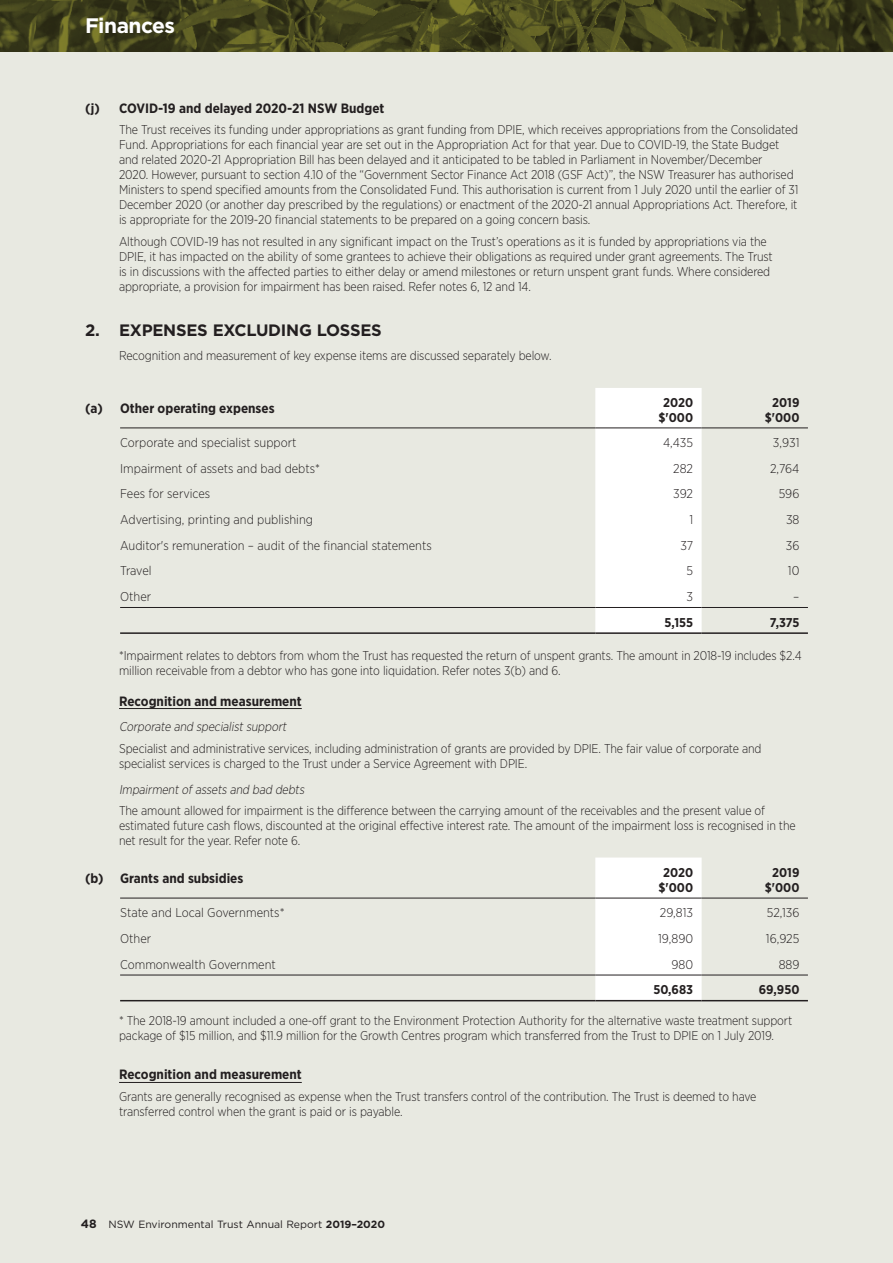
<style>
.page{position:relative;width:893px;height:1263px;background:#e8e9e1}
.page>*{position:absolute;margin:0;border:0;box-sizing:border-box;transform-origin:0 0}
.t1{font:700 21px "Gotham";letter-spacing:-.025em;color:#fff}
.Notes_head1{font:700 16.5px "Gotham";letter-spacing:-.015em;color:#231f20}
.Notes_head2{font:700 13.5px "Gotham Narrow";color:#231f20}
.Notes_text_indent{font:300 12.75px/15px "Gotham Narrow";letter-spacing:-.01em;color:#231f20}
.Financials_text_left{font:300 12.75px "Gotham Narrow";color:#231f20}
.Financials_text_righ{font:300 12.75px "Gotham Narrow";color:#231f20}
.Financials_bold_righ{font:700 12.75px/15px "Gotham Narrow";color:#231f20;text-align:center}
.Notes_head_3{font:italic 300 12.75px "Gotham Narrow";color:#231f20}
.t2{font:10.5px "Gotham";color:#231f20}
.s1{font-weight:700;font-size:12px}
.s2{font-weight:700}
</style>
<div class="page">
<svg style="left:0;top:1px;width:893px;height:51px;background:#42431c"></svg>
<hr style="left:119px;top:708px;width:183px;height:1px;background:#231f20">
<hr style="left:119px;top:1082px;width:183px;height:1px;background:#231f20">
<div style="left:595px;top:388px;width:107px;height:244px;background:#fff"></div>
<hr style="left:595px;top:427px;width:107px;height:1px;background:#231f20">
<hr style="left:120px;top:607px;width:475px;height:1px;background:#231f20">
<hr style="left:595px;top:607px;width:107px;height:1px;background:#231f20">
<hr style="left:702px;top:607px;width:106px;height:1px;background:#231f20">
<hr style="left:120px;top:632px;width:475px;height:2px;background:#231f20">
<hr style="left:595px;top:632px;width:107px;height:2px;background:#231f20">
<hr style="left:702px;top:632px;width:106px;height:2px;background:#231f20">
<hr style="left:120px;top:427px;width:475px;height:1px;background:#231f20">
<hr style="left:702px;top:427px;width:106px;height:1px;background:#231f20">
<div style="left:595px;top:857px;width:107px;height:143px;background:#fff"></div>
<hr style="left:595px;top:898px;width:107px;height:1px;background:#231f20">
<hr style="left:702px;top:898px;width:106px;height:1px;background:#231f20">
<hr style="left:120px;top:898px;width:475px;height:1px;background:#231f20">
<hr style="left:120px;top:975px;width:475px;height:1px;background:#231f20">
<hr style="left:595px;top:975px;width:107px;height:1px;background:#231f20">
<hr style="left:702px;top:975px;width:106px;height:1px;background:#231f20">
<hr style="left:120px;top:1000px;width:475px;height:1px;background:#231f20">
<hr style="left:595px;top:1000px;width:107px;height:1px;background:#231f20">
<hr style="left:702px;top:1000px;width:106px;height:1px;background:#231f20">
<h1 class="t1" style="left:85px;top:14px;width:92px">Finances</h1>
<p class="Notes_head2" style="left:85px;top:99px;width:301px">(j) COVID-19 and delayed 2020-21 NSW Budget</p>
<p class="Notes_text_indent" style="left:119px;top:122px;width:681px">The Trust receives its funding under appropriations as grant funding from DPIE, which receives appropriations from the Consolidated Fund. Appropriations for each financial year are set out in the Appropriation Act for that year. Due to COVID-19, the State Budget and related 2020-21 Appropriation Bill has been delayed and it anticipated to be tabled in Parliament in November/December<br>2020. However, pursuant to section 4.10 of the “Government Sector Finance Act 2018 (GSF Act)”, the NSW Treasurer has authorised Ministers to spend specified amounts from the Consolidated Fund. This authorisation is current from 1 July 2020 until the earlier of 31<br>December 2020 (or another day prescribed by the regulations) or enactment of the 2020-21 annual Appropriations Act. Therefore, it is appropriate for the 2019-20 financial statements to be prepared on a going concern basis.</p>
<p class="Notes_text_indent" style="left:119px;top:233px;width:655px">Although COVID-19 has not resulted in any significant impact on the Trust’s operations as it is funded by appropriations via the DPIE, it has impacted on the ability of some grantees to achieve their obligations as required under grant agreements. The Trust is in discussions with the affected parties to either delay or amend milestones or return unspent grant funds. Where considered appropriate, a provision for impairment has been raised. Refer notes 6, 12 and 14.</p>
<p class="Notes_head1" style="left:85px;top:321px;width:298px">2. EXPENSES EXCLUDING LOSSES</p>
<p class="Notes_text_indent" style="left:119px;top:347px;width:434px">Recognition and measurement of key expense items are discussed separately below.</p>
<p class="Notes_head2" style="left:85px;top:400px;width:19px">(a)</p>
<p class="Notes_head2" style="left:120px;top:400px;width:156px">Other operating expenses</p>
<p class="Financials_bold_righ" style="left:658px;top:394px;width:36px">2020 $'000</p>
<p class="Financials_bold_righ" style="left:765px;top:394px;width:36px">2019 $'000</p>
<p class="Financials_text_left" style="left:120px;top:435px;width:178px">Corporate and specialist support</p>
<p class="Financials_text_righ" style="left:663px;top:435px;width:32px">4,435</p>
<p class="Financials_text_righ" style="left:773px;top:435px;width:28px">3,931</p>
<p class="Financials_text_left" style="left:120px;top:460px;width:202px">Impairment of assets and bad debts*</p>
<p class="Financials_text_righ" style="left:673px;top:460px;width:21px">282</p>
<p class="Financials_text_righ" style="left:770px;top:460px;width:31px">2,764</p>
<p class="Financials_text_left" style="left:120px;top:486px;width:92px">Fees for services</p>
<p class="Financials_text_righ" style="left:673px;top:486px;width:21px">392</p>
<p class="Financials_text_righ" style="left:779px;top:486px;width:22px">596</p>
<p class="Financials_text_left" style="left:120px;top:512px;width:194px">Advertising, printing and publishing</p>
<p class="Financials_text_righ" style="left:689px;top:512px;width:5px">1</p>
<p class="Financials_text_righ" style="left:786px;top:512px;width:15px">38</p>
<p class="Financials_text_left" style="left:120px;top:537px;width:313px">Auditor's remuneration – audit of the financial statements</p>
<p class="Financials_text_righ" style="left:680px;top:537px;width:14px">37</p>
<p class="Financials_text_righ" style="left:786px;top:537px;width:15px">36</p>
<p class="Financials_text_left" style="left:120px;top:563px;width:33px">Travel</p>
<p class="Financials_text_righ" style="left:686px;top:563px;width:8px">5</p>
<p class="Financials_text_righ" style="left:788px;top:563px;width:13px">10</p>
<p class="Financials_text_left" style="left:120px;top:589px;width:33px">Other</p>
<p class="Financials_text_righ" style="left:686px;top:589px;width:8px">3</p>
<p class="Financials_text_righ" style="left:793px;top:589px;width:8px">–</p>
<p class="Financials_bold_righ" style="left:665px;top:615px;width:30px">5,155</p>
<p class="Financials_bold_righ" style="left:770px;top:615px;width:31px">7,375</p>
<p class="Notes_text_indent" style="left:119px;top:648px;width:684px">*Impairment relates to debtors from whom the Trust has requested the return of unspent grants. The amount in 2018-19 includes $2.4 million receivable from a debtor who has gone into liquidation. Refer notes 3(b) and 6.</p>
<p class="Notes_head2" style="left:119px;top:692px;width:184px">Recognition and measurement</p>
<p class="Notes_head_3" style="left:119px;top:719px;width:171px">Corporate and specialistsupport</p>
<p class="Notes_text_indent" style="left:119px;top:740px;width:644px">Specialist and administrative services, including administration of grants are provided by DPIE. The fair value of corporate and specialist services is charged to the Trust under a Service Agreement with DPIE.</p>
<p class="Notes_head_3" style="left:119px;top:781px;width:189px">Impairmentofassets and bad debts</p>
<p class="Notes_text_indent" style="left:119px;top:803px;width:678px">The amount allowed for impairment is the difference between the carrying amount of the receivables and the present value of estimated future cash flows, discounted at the original effective interest rate. The amount of the impairment loss is recognised in the net result for the year. Refer note 6.</p>
<p class="Notes_head2" style="left:85px;top:870px;width:20px">(b)</p>
<p class="Notes_head2" style="left:120px;top:870px;width:125px">Grants and subsidies</p>
<p class="Financials_bold_righ" style="left:658px;top:864px;width:36px">2020 $'000</p>
<p class="Financials_bold_righ" style="left:765px;top:864px;width:36px">2019 $'000</p>
<p class="Financials_text_left" style="left:120px;top:905px;width:166px">State and Local Governments*</p>
<p class="Financials_text_righ" style="left:660px;top:905px;width:35px">29,813</p>
<p class="Financials_text_righ" style="left:767px;top:905px;width:34px">52,136</p>
<p class="Financials_text_left" style="left:120px;top:931px;width:33px">Other</p>
<p class="Financials_text_righ" style="left:658px;top:931px;width:36px">19,890</p>
<p class="Financials_text_righ" style="left:766px;top:931px;width:35px">16,925</p>
<p class="Financials_text_left" style="left:120px;top:956px;width:157px">Commonwealth Government</p>
<p class="Financials_text_righ" style="left:671px;top:956px;width:23px">980</p>
<p class="Financials_text_righ" style="left:779px;top:956px;width:22px">889</p>
<p class="Financials_bold_righ" style="left:653px;top:982px;width:41px">50,683</p>
<p class="Financials_bold_righ" style="left:759px;top:982px;width:42px">69,950</p>
<p class="Notes_text_indent" style="left:119px;top:1013px;width:675px">* The 2018-19 amount included a one-off grant to the Environment Protection Authority for the alternative waste treatment support package of $15 million, and $11.9 million for the Growth Centres program which transferred from the Trust to DPIE on 1 July 2019.</p>
<p class="Notes_head2" style="left:119px;top:1066px;width:184px">Recognition and measurement</p>
<p class="Notes_text_indent" style="left:119px;top:1088px;width:639px">Grants are generally recognised as expense when the Trust transfers control of the contribution. The Trust is deemed to have transferred control when the grant is paid or is payable.</p>
<p class="t2" style="left:81px;top:1218px;width:306px"><span class="s1">48</span> NSW Environmental Trust Annual Report <span class="s2">2019–2020</span></p>
</div>
